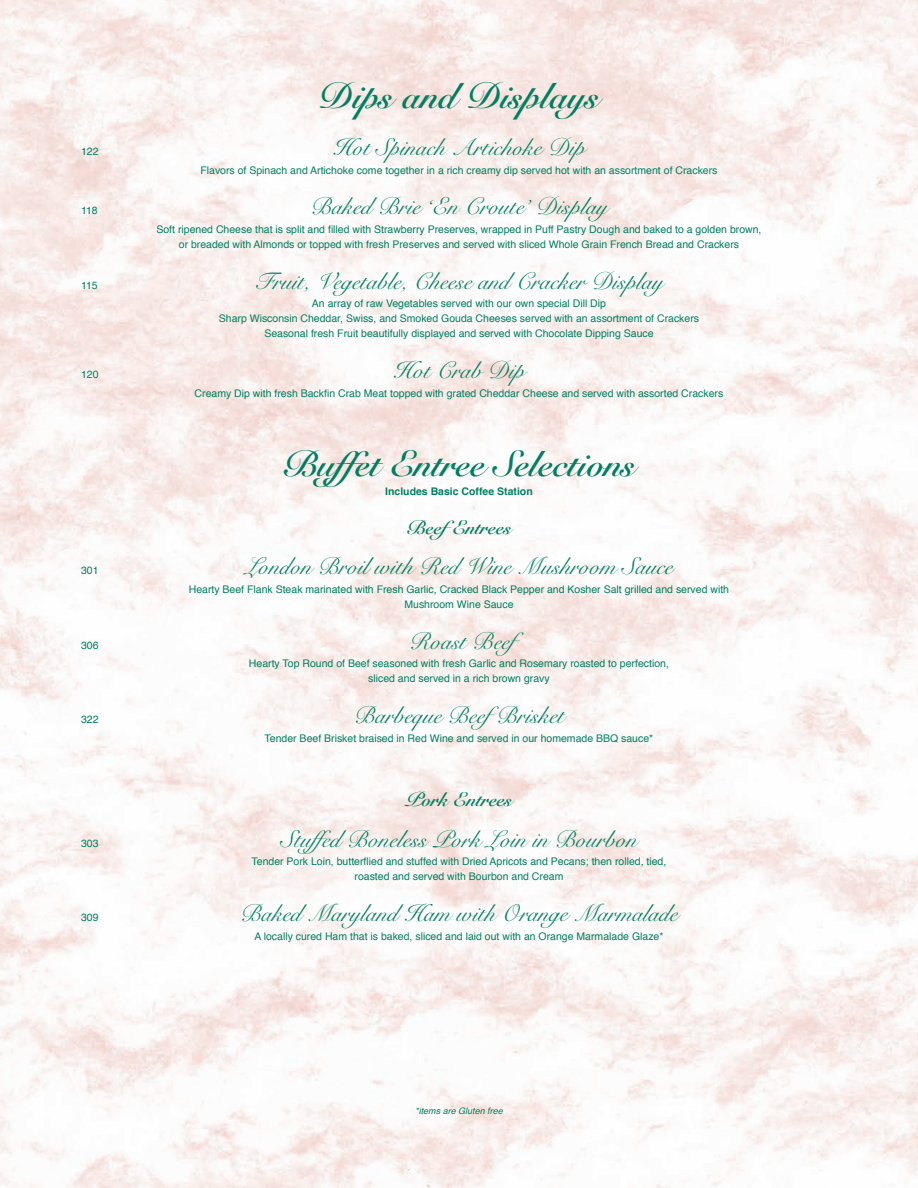
<style>
.page{position:relative;width:918px;height:1188px;background:#fff}
.page>*{position:absolute;margin:0;border:0;box-sizing:border-box;transform-origin:0 0}
.Heading{font:36px "Snell Roundhand Bold Script";color:#007f60}
.Paragraph_Style_1{font:24px "Snell Roundhand Script";color:#007f60}
.Paragraph_Style_1-2{font:19.5px "Snell Roundhand Bold Script";color:#007f60}
.Paragraph_Style_1-3{font:10.5px/15px "Helvetica";color:#007f60;text-align:center}
.Paragraph_Style_1-4{font:700 10.5px "Helvetica";color:#007f60}
.Paragraph_Style_1-5{font:italic 9px "Helvetica";color:#007f60}
</style>
<div class="page">
<p class="Heading" style="left:319px;top:74px;width:282px">Dips and Displays</p>
<p class="Paragraph_Style_1-3" style="left:81px;top:144px;width:19px">122</p>
<p class="Paragraph_Style_1" style="left:333px;top:134px;width:254px">Hot Spinach Artichoke Dip</p>
<p class="Paragraph_Style_1-3" style="left:200px;top:163px;width:519px">Flavors of Spinach and Artichoke come together in a rich creamy dip served hot with an assortment of Crackers</p>
<p class="Paragraph_Style_1-3" style="left:81px;top:203px;width:18px">118</p>
<p class="Paragraph_Style_1" style="left:310px;top:193px;width:299px">Baked Brie ‘En Croute’ Display</p>
<p class="Paragraph_Style_1-3" style="left:156px;top:222px;width:607px">Soft ripened Cheese that is split and filled with Strawberry Preserves, wrapped in Puff Pastry Dough and baked to a golden brown, or breaded with Almonds or topped with fresh Preserves and served with sliced Whole Grain French Bread and Crackers</p>
<p class="Paragraph_Style_1-3" style="left:81px;top:278px;width:18px">115</p>
<p class="Paragraph_Style_1" style="left:255px;top:267px;width:410px">Fruit, Vegetable, Cheese and Cracker Display</p>
<p class="Paragraph_Style_1-3" style="left:219px;top:296px;width:482px">An array of raw Vegetables served with our own special Dill Dip<br>Sharp Wisconsin Cheddar, Swiss, and Smoked Gouda Cheeses served with an assortment of Crackers<br>Seasonal fresh Fruit beautifully displayed and served with Chocolate Dipping Sauce</p>
<p class="Paragraph_Style_1-3" style="left:81px;top:367px;width:19px">120</p>
<p class="Paragraph_Style_1" style="left:393px;top:356px;width:133px">Hot Crab Dip</p>
<p class="Paragraph_Style_1-3" style="left:195px;top:386px;width:530px">Creamy Dip with fresh Backfin Crab Meat topped with grated Cheddar Cheese and served with assorted Crackers</p>
<p class="Heading" style="left:283px;top:442px;width:354px">Buffet Entree Selections</p>
<p class="Paragraph_Style_1-4" style="left:385px;top:483px;width:149px">Includes Basic Coffee Station</p>
<p class="Paragraph_Style_1-2" style="left:407px;top:515px;width:106px">BeefEntrees</p>
<p class="Paragraph_Style_1-3" style="left:81px;top:563px;width:19px">301</p>
<p class="Paragraph_Style_1" style="left:245px;top:553px;width:429px">London Broil with Red Wine Mushroom Sauce</p>
<p class="Paragraph_Style_1-3" style="left:189px;top:582px;width:542px">Hearty Beef Flank Steak marinated with Fresh Garlic, Cracked Black Pepper and Kosher Salt grilled and served with<br>Mushroom Wine Sauce</p>
<p class="Paragraph_Style_1-3" style="left:81px;top:638px;width:19px">306</p>
<p class="Paragraph_Style_1" style="left:409px;top:627px;width:130px">Roast Beef</p>
<p class="Paragraph_Style_1-3" style="left:249px;top:656px;width:422px">Hearty Top Round of Beef seasoned with fresh Garlic and Rosemary roasted to perfection, sliced and served in a rich brown gravy</p>
<p class="Paragraph_Style_1-3" style="left:81px;top:712px;width:19px">322</p>
<p class="Paragraph_Style_1" style="left:354px;top:701px;width:212px">Barbeque BeefBrisket</p>
<p class="Paragraph_Style_1-3" style="left:265px;top:731px;width:390px">Tender Beef Brisket braised in Red Wine and served in our homemade BBQ sauce*</p>
<p class="Paragraph_Style_1-2" style="left:406px;top:788px;width:108px">Pork Entrees</p>
<p class="Paragraph_Style_1-3" style="left:81px;top:836px;width:19px">303</p>
<p class="Paragraph_Style_1" style="left:281px;top:825px;width:358px">Stuffed Boneless Pork Loin in Bourbon</p>
<p class="Paragraph_Style_1-3" style="left:252px;top:854px;width:416px">Tender Pork Loin, butterflied and stuffed with Dried Apricots and Pecans; then rolled, tied, roasted and served with Bourbon and Cream</p>
<p class="Paragraph_Style_1-3" style="left:81px;top:910px;width:19px">309</p>
<p class="Paragraph_Style_1" style="left:240px;top:899px;width:439px">Baked Maryland Ham with Orange Marmalade</p>
<p class="Paragraph_Style_1-3" style="left:254px;top:929px;width:411px">A locally cured Ham that is baked, sliced and laid out with an Orange Marmalade Glaze*</p>
<p class="Paragraph_Style_1-5" style="left:415px;top:1104px;width:89px">*items are Gluten free</p>
</div>
